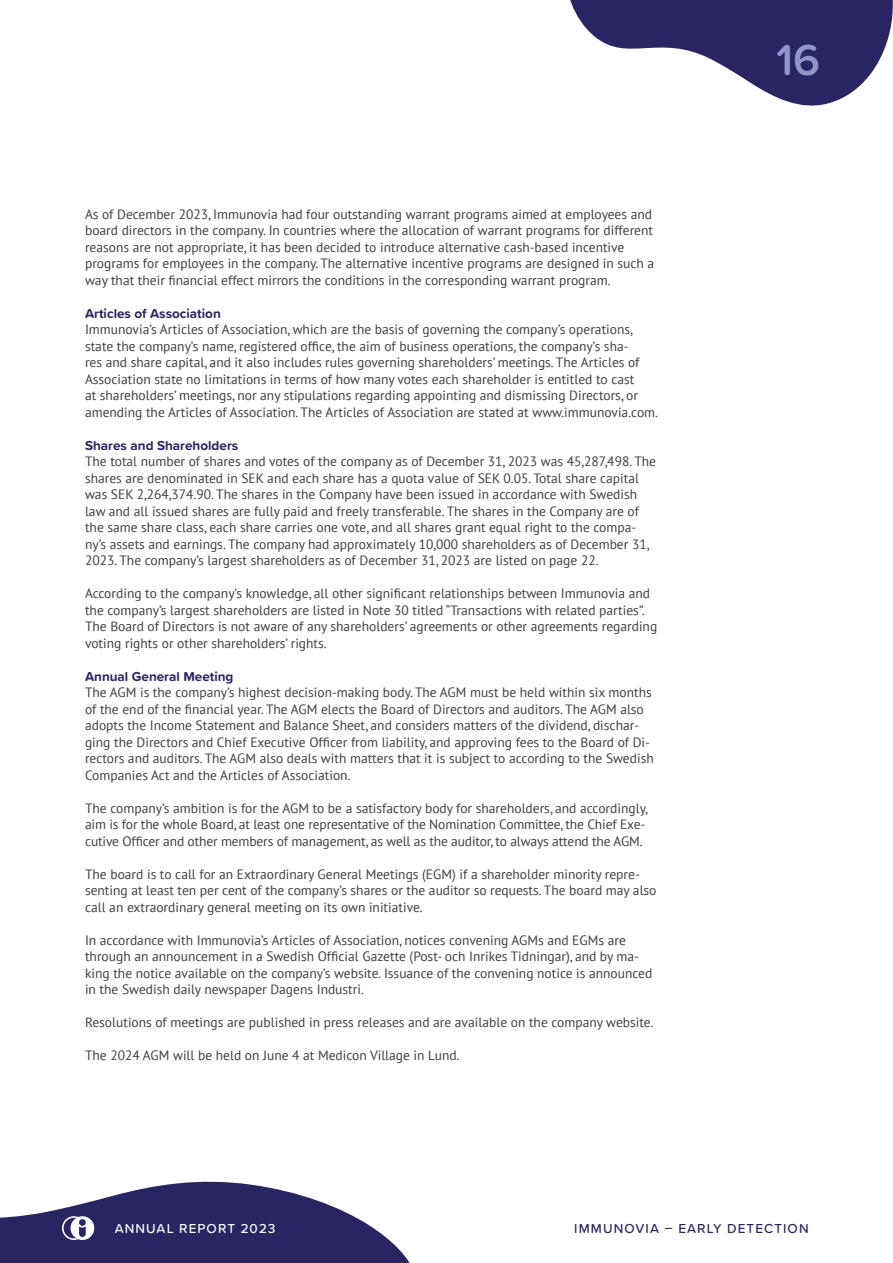
<style>
.page{position:relative;width:893px;height:1263px;background:#fff}
.page>*{position:absolute;margin:0;border:0;box-sizing:border-box;transform-origin:0 0}
.t1{font:600 45px "Proxima Soft";color:#9195ca}
.t2{font:13.5px/16.5px "PT Sans";color:#3e3e3f}
.t3{font:700 13.5px "Proxima Soft";color:#282562}
.t4{font:500 13.5px "Proxima Soft";letter-spacing:.08em;color:#282562}
.t5{font:500 13.5px "Proxima Soft";letter-spacing:.08em;color:#fff}
</style>
<div class="page">
<svg style="left:570px;top:0;width:323px;height:106px"></svg>
<svg style="left:0;top:1181px;width:410px;height:82px"></svg>
<p class="t2" style="left:85px;top:205px;width:571px">As of December 2023, Immunovia had four outstanding warrant programs aimed at employees and board directors in the company. In countries where the allocation of warrant programs for different reasons are not appropriate, it has been decided to introduce alternative cash-based incentive programs for employees in the company. The alternative incentive programs are designed in such a way that their financial effect mirrors the conditions in the corresponding warrant program.</p>
<p class="t3" style="left:85px;top:303px;width:137px">Articles of Association</p>
<p class="t2" style="left:85px;top:321px;width:575px">Immunovia’s Articles of Association, which are the basis of governing the company’s operations, state the company’s name, registered office, the aim of business operations, the company’s sha-<br>res and share capital, and it also includes rules governing shareholders’ meetings. The Articles of Association state no limitations in terms of how many votes each shareholder is entitled to cast<br>at shareholders’ meetings, nor any stipulations regarding appointing and dismissing Directors, or amending the Articles of Association. The Articles of Association are stated at www.immunovia.com.</p>
<p class="t3" style="left:85px;top:435px;width:155px">Shares and Shareholders</p>
<p class="t2" style="left:85px;top:453px;width:573px">The total number of shares and votes of the company as of December 31, 2023 was 45,287,498. The shares are denominated in SEK and each share has a quota value of SEK 0.05. Total share capital was SEK 2,264,374.90. The shares in the Company have been issued in accordance with Swedish law and all issued shares are fully paid and freely transferable. The shares in the Company are of the same share class, each share carries one vote, and all shares grant equal right to the compa&shy;ny’s assets and earnings. The company had approximately 10,000 shareholders as of December 31, 2023. The company’s largest shareholders as of December 31, 2023 are listed on page 22.</p>
<p class="t2" style="left:85px;top:585px;width:574px">According to the company’s knowledge, all other significant relationships between Immunovia and the company’s largest shareholders are listed in Note 30 titled “Transactions with related parties”.<br>The Board of Directors is not aware of any shareholders’ agreements or other agreements regarding voting rights or other shareholders’ rights.</p>
<p class="t3" style="left:85px;top:666px;width:150px">Annual General Meeting</p>
<p class="t2" style="left:85px;top:684px;width:570px">The AGM is the company’s highest decision-making body. The AGM must be held within six months of the end of the financial year. The AGM elects the Board of Directors and auditors. The AGM also adopts the Income Statement and Balance Sheet, and considers matters of the dividend, dischar&shy;ging the Directors and Chief Executive Officer from liability, and approving fees to the Board of Di&shy;rectors and auditors. The AGM also deals with matters that it is subject to according to the Swedish Companies Act and the Articles of Association.</p>
<p class="t2" style="left:85px;top:799px;width:564px">The company’s ambition is for the AGM to be a satisfactory body for shareholders, and accordingly, aim is for the whole Board, at least one representative of the Nomination Committee, the Chief Exe&shy;cutive Officer and other members of management, as well as the auditor, to always attend the AGM.</p>
<p class="t2" style="left:85px;top:865px;width:573px">The board is to call for an Extraordinary General Meetings (EGM) if a shareholder minority repre&shy;senting at least ten per cent of the company’s shares or the auditor so requests. The board may also call an extraordinary general meeting on its own initiative.</p>
<p class="t2" style="left:85px;top:931px;width:569px">In accordance with Immunovia’s Articles of Association, notices convening AGMs and EGMs are through an announcement in a Swedish Official Gazette (Post- och Inrikes Tidningar), and by ma&shy;king the notice available on the company’s website. Issuance of the convening notice is announced in the Swedish daily newspaper Dagens Industri.</p>
<p class="t2" style="left:85px;top:1014px;width:570px">Resolutions of meetings are published in press releases and are available on the company website.</p>
<p class="t2" style="left:85px;top:1047px;width:376px">The 2024 AGM will be held on June 4 at Medicon Village in Lund.</p>
<h1 class="t1" style="left:776px;top:26px;width:46px">16</h1>
<p class="t5" style="left:115px;top:1218px;width:162px">ANNUAL REPORT 2023</p>
<p class="t4" style="left:574px;top:1218px;width:236px">IMMUNOVIA – EARLY DETECTION</p>
</div>
